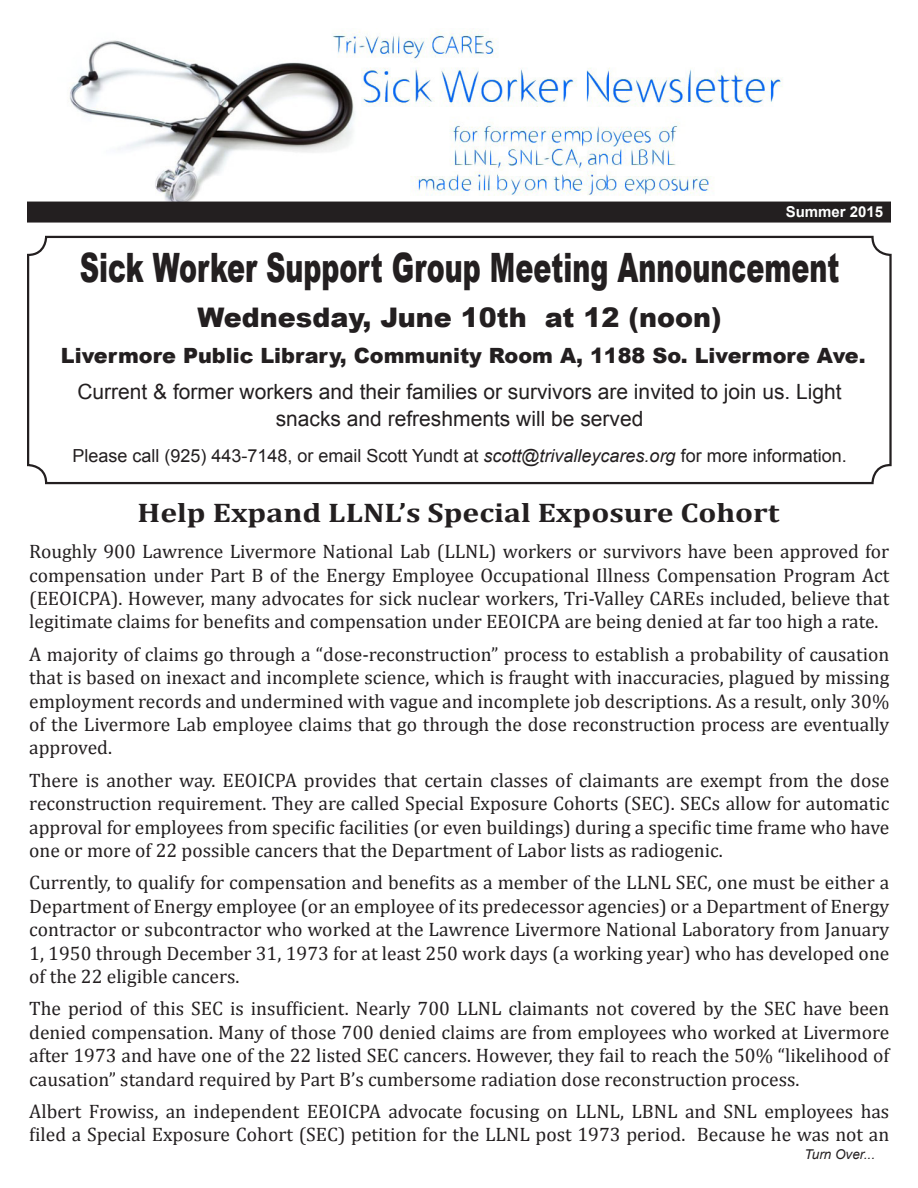
<style>
.page{position:relative;width:918px;height:1188px;background:#fff}
.page>*{position:absolute;margin:0;border:0;box-sizing:border-box;transform-origin:0 0}
.t1{font:900 40.5px "Arial";color:#231f20;scale:.67 1}
.t2{font:700 27px "Cambria";color:#231f20;scale:1.17 1}
.t3{font:900 27px "Arial";color:#231f20}
.t4{font:21px/27px "Arial";color:#231f20;text-align:center}
.t5{font:900 21px "Arial";color:#231f20}
.t6{font:19.5px/23.4px "Cambria";color:#231f20;text-align:justify}
.t7{font:18px "Arial";color:#231f20}
.t8{font:700 15px "Arial";color:#fff}
.t9{font:italic 13.5px "Arial";color:#231f20}
.s1{font-style:italic}
</style>
<div class="page">
<img style="left:57px;top:28px;width:736px;height:174px">
<div style="left:27px;top:202px;width:864px;height:21px;background:#231f20"></div>
<div style="left:27px;top:236px;width:865px;height:248px;border:2px solid #231f20;border-radius:18px"></div>
<p class="t8" style="left:786px;top:201px;width:99px">Summer 2015</p>
<p class="t1" style="left:80px;top:238px;width:1135px">Sick Worker Support Group Meeting Announcement</p>
<p class="t3" style="left:198px;top:298px;width:525px">Wednesday, June 10th at 12 (noon)</p>
<p class="t5" style="left:61px;top:340px;width:806px">Livermore Public Library, Community Room A, 1188 So. Livermore Ave.</p>
<p class="t4" style="left:77px;top:378px;width:766px">Current &amp; former workers and their families or survivors are invited to join us. Light snacks and refreshments will be served</p>
<p class="t7" style="left:72px;top:443px;width:776px">Please call (925) 443-7148, or email Scott Yundt at <span class="s1">scott@trivalleycares.org</span> for more information.</p>
<p class="t2" style="left:138px;top:494px;width:550px">Help Expand LLNL’s Special Exposure Cohort</p>
<p class="t6" style="left:29px;top:540px;width:862px">Roughly 900 Lawrence Livermore National Lab (LLNL) workers or survivors have been approved for compensation under Part B of the Energy Employee Occupational Illness Compensation Program Act (EEOICPA). However, many advocates for sick nuclear workers, Tri-Valley CAREs included, believe that legitimate claims for benefits and compensation under EEOICPA are being denied at far too high a rate.</p>
<p class="t6" style="left:29px;top:642px;width:862px">A majority of claims go through a “dose-reconstruction” process to establish a probability of causation that is based on inexact and incomplete science, which is fraught with inaccuracies, plagued by missing employment records and undermined with vague and incomplete job descriptions. As a result, only 30% of the Livermore Lab employee claims that go through the dose reconstruction process are eventually approved.</p>
<p class="t6" style="left:29px;top:768px;width:862px">There is another way. EEOICPA provides that certain classes of claimants are exempt from the dose reconstruction requirement. They are called Special Exposure Cohorts (SEC). SECs allow for automatic approval for employees from specific facilities (or even buildings) during a specific time frame who have one or more of 22 possible cancers that the Department of Labor lists as radiogenic.</p>
<p class="t6" style="left:29px;top:871px;width:862px">Currently, to qualify for compensation and benefits as a member of the LLNL SEC, one must be either a Department of Energy employee (or an employee of its predecessor agencies) or a Department of Energy contractor or subcontractor who worked at the Lawrence Livermore National Laboratory from January 1, 1950 through December 31, 1973 for at least 250 work days (a working year) who has developed one of the 22 eligible cancers.</p>
<p class="t6" style="left:29px;top:997px;width:862px">The period of this SEC is insufficient. Nearly 700 LLNL claimants not covered by the SEC have been denied compensation. Many of those 700 denied claims are from employees who worked at Livermore after 1973 and have one of the 22 listed SEC cancers. However, they fail to reach the 50% “likelihood of causation” standard required by Part B’s cumbersome radiation dose reconstruction process.</p>
<p class="t6" style="left:29px;top:1100px;width:862px">Albert Frowiss, an independent EEOICPA advocate focusing on LLNL, LBNL and SNL employees has filed a Special Exposure Cohort (SEC) petition for the LLNL post 1973 period. Because he was not an</p>
<p class="t9" style="left:805px;top:1145px;width:72px">Turn Over...</p>
</div>
